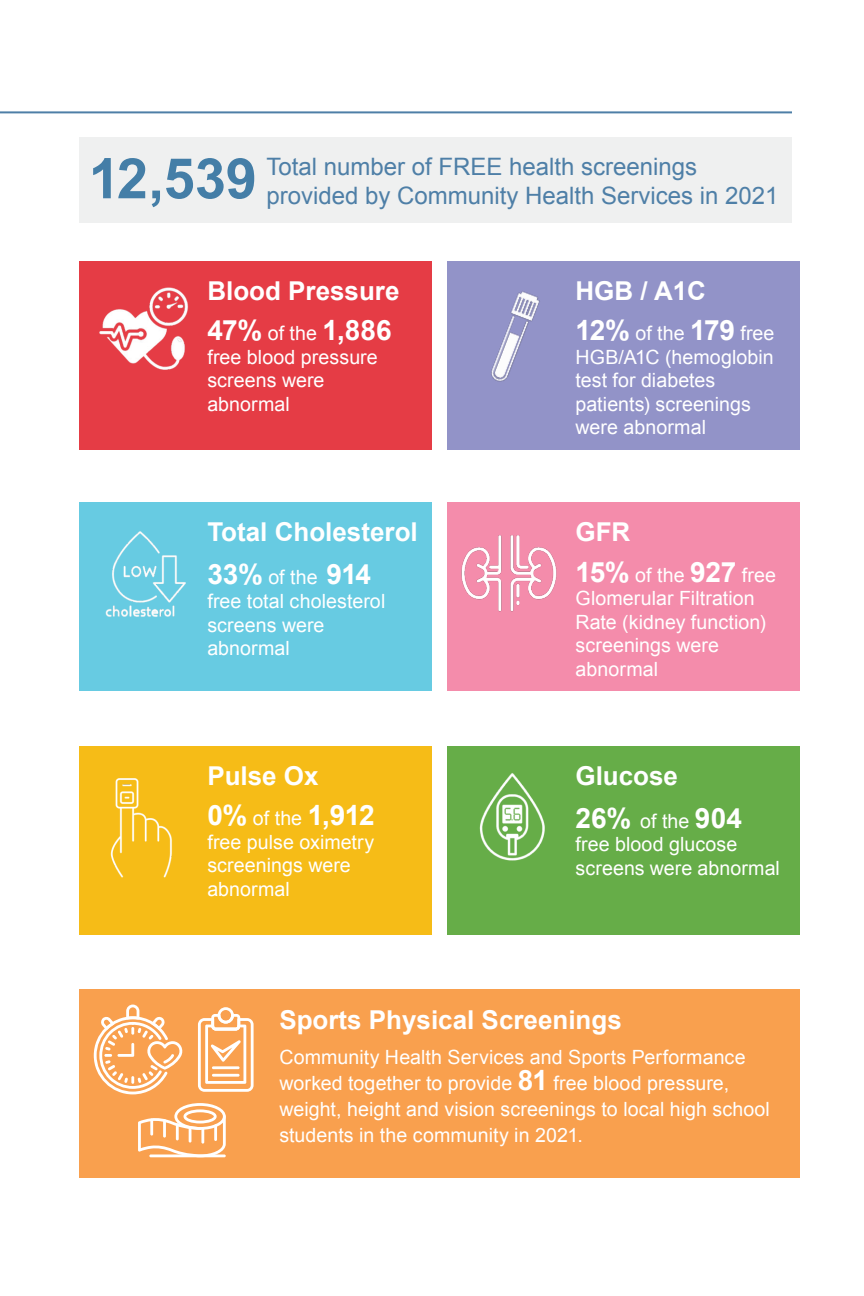
<style>
.page{position:relative;width:864px;height:1296px;background:#fff}
.page>*{position:absolute;margin:0;border:0;box-sizing:border-box;transform-origin:0 0}
.t1{font:700 56px "Arial";color:#447ea7}
.t2{font:700 28px "Arial";letter-spacing:-.005em;color:#fff}
.t3{font:700 26px "Arial";color:#fff}
.t4{font:24px/28.8px "Arial";color:#4e7fa7}
.t5{font:19.6px/23.6px "Arial";letter-spacing:.005em;color:#fff}
.s1{font-weight:400;font-size:19.6px}
.s2{font-weight:700;font-size:28px}
</style>
<div class="page">
<div style="left:447px;top:503px;width:353px;height:188px;background:#f48cab"></div>
<hr style="left:0;top:111px;width:792px;height:2px;background:#4e7fa7">
<div style="left:79px;top:137px;width:713px;height:85px;background:#eff0f0"></div>
<img style="left:461px;top:535px;width:96px;height:77px">
<div style="left:79px;top:261px;width:353px;height:189px;background:#e53c45"></div>
<img style="left:99px;top:287px;width:89px;height:83px">
<div style="left:79px;top:989px;width:721px;height:189px;background:#f9a04e"></div>
<div style="left:79px;top:503px;width:353px;height:188px;background:#67cbe2"></div>
<img style="left:105px;top:531px;width:81px;height:86px">
<div style="left:447px;top:261px;width:353px;height:189px;background:#9293c8"></div>
<img style="left:491px;top:291px;width:49px;height:91px">
<div style="left:447px;top:746px;width:353px;height:188px;background:#66ad48"></div>
<img style="left:479px;top:773px;width:66px;height:88px">
<div style="left:79px;top:746px;width:353px;height:188px;background:#f6bc17"></div>
<img style="left:110px;top:778px;width:62px;height:100px">
<svg style="left:94px;top:1005px;width:89px;height:89px"></svg>
<svg style="left:138px;top:1103px;width:88px;height:51px"></svg>
<hr style="left:176px;top:1123px;width:3px;height:17px;background:#fff">
<hr style="left:163px;top:1119px;width:3px;height:19px;background:#fff">
<hr style="left:150px;top:1119px;width:3px;height:17px;background:#fff">
<hr style="left:149px;top:1154px;width:77px;height:3px;background:#fff">
<svg style="left:198px;top:1007px;width:56px;height:85px"></svg>
<hr style="left:212px;top:1066px;width:28px;height:3px;background:#fff">
<hr style="left:212px;top:1074px;width:28px;height:3px;background:#fff">
<p class="t1" style="left:89px;top:142px;width:170px">12,539</p>
<p class="t4" style="left:266px;top:153px;width:514px">Total number of FREE health screenings provided by Community Health Services in 2021</p>
<p class="t3" style="left:207px;top:274px;width:194px">Blood Pressure</p>
<p class="t2" style="left:207px;top:312px;width:186px">47% <span class="s1">of the</span> 1,886</p>
<p class="t5" style="left:207px;top:345px;width:172px">free blood pressure screens were abnormal</p>
<p class="t3" style="left:207px;top:515px;width:212px">Total Cholesterol</p>
<p class="t2" style="left:207px;top:556px;width:165px">33% <span class="s1">of the</span> 914</p>
<p class="t5" style="left:207px;top:590px;width:180px">free total cholesterol screens were abnormal</p>
<p class="t3" style="left:207px;top:759px;width:113px">Pulse Ox</p>
<p class="t2" style="left:207px;top:797px;width:169px">0% <span class="s1">of the</span> 1,912</p>
<p class="t5" style="left:207px;top:830px;width:169px">free pulse oximetry screenings were abnormal</p>
<p class="t3" style="left:576px;top:274px;width:132px">HGB / A1C</p>
<p class="t5" style="left:576px;top:322px;width:201px"><span class="s2">12%</span> of the <span class="s2">179</span> free<br>HGB/A1C (hemoglobin test for diabetes patients) screenings were abnormal</p>
<p class="t3" style="left:576px;top:515px;width:56px">GFR</p>
<p class="t5" style="left:576px;top:563px;width:202px"><span class="s2">15%</span> of the <span class="s2">927</span> free<br>Glomerular Filtration<br>Rate (kidney function) screenings were abnormal</p>
<p class="t3" style="left:576px;top:759px;width:104px">Glucose</p>
<p class="t2" style="left:576px;top:800px;width:168px">26% <span class="s1">of the</span> 904</p>
<p class="t5" style="left:576px;top:833px;width:206px">free blood glucose screens were abnormal</p>
<p class="t3" style="left:279px;top:1002px;width:344px">Sports Physical Screenings</p>
<p class="t5" style="left:279px;top:1044px;width:492px;line-height:26px">Community Health Services and Sports Performance worked together to provide <span class="s2">81</span> free blood pressure, weight, height and vision screenings to local high school students in the community in 2021.</p>
</div>
